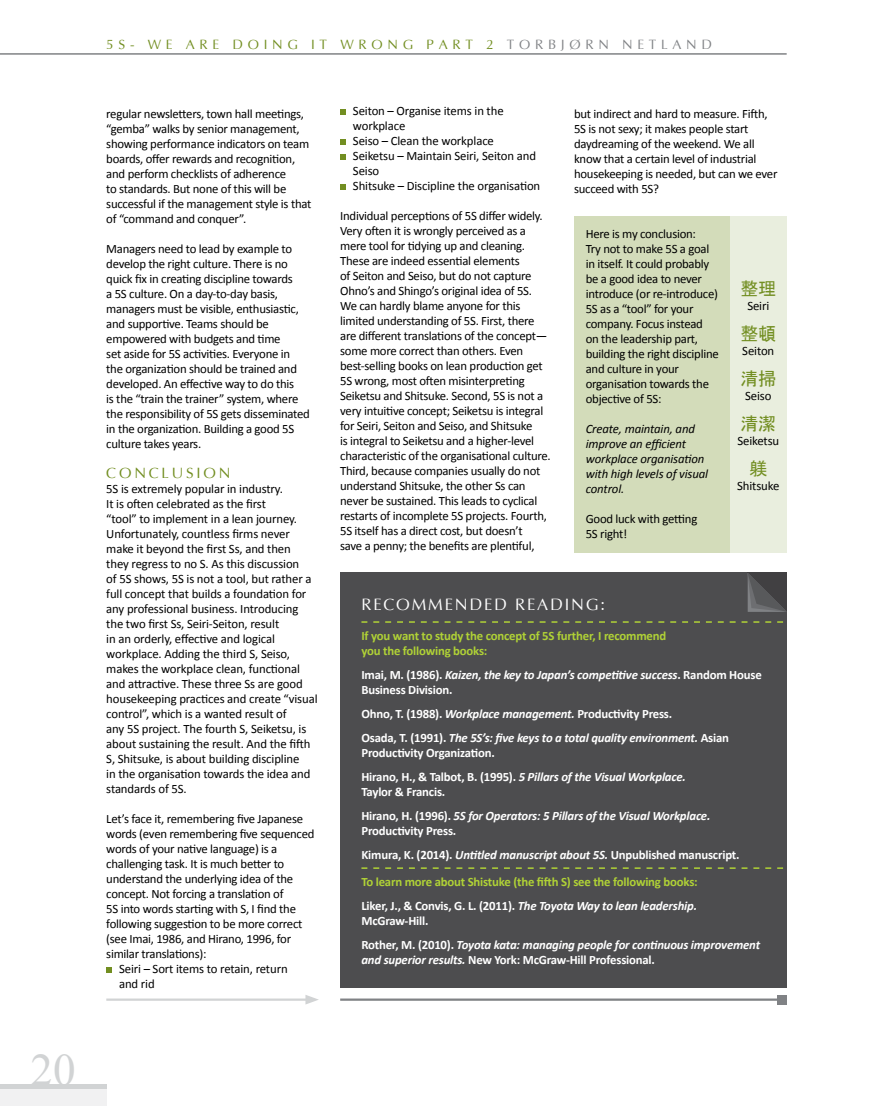
<style>
.page{position:relative;width:893px;height:1106px;background:#fff}
.page>*{position:absolute;margin:0;border:0;box-sizing:border-box;transform-origin:0 0}
.t1{font:45px "Times New Roman";color:#d1d3d4}
.t2{font:18px "MS Gothic";letter-spacing:-.01em;color:#728e21}
.t3{font:16.5px "Opulent";letter-spacing:.11em;color:#fff}
.t4{font:15px "Opulent";letter-spacing:.185em;color:#728e21}
.t5{font:13.5px "Opulent";letter-spacing:.35em;color:#728e21}
.t6{font:12.75px/15px "Calibri";letter-spacing:-.02em;color:#000}
.t7{font:700 12.75px/24px "Calibri";letter-spacing:-.015em;color:#fff}
.t8{font:italic 700 12.75px/24px "Calibri";letter-spacing:-.015em;color:#fff}
.t9{font:700 12.75px/15px "Calibri";letter-spacing:-.015em;color:#b0d236}
.t10{font:italic 12.75px/15px "Calibri";letter-spacing:-.01em;color:#000}
.s1{color:#808285}
.s2{font-style:italic}
.s3{font-style:normal}
.s4{color:#fff}
.s5{font-style:italic;color:#fff}
</style>
<div class="page">
<div style="left:574px;top:216px;width:156px;height:337px;background:#d3dcba"></div>
<div style="left:0;top:1086px;width:106px;height:20px;background:#f1f1f2"></div>
<hr style="left:0;top:1084px;width:106px;height:4px;background:#d1d3d4">
<hr style="left:340px;top:998px;width:442px;height:2px;background:#808285">
<div style="left:778px;top:995px;width:9px;height:9px;background:#808285"></div>
<hr style="left:106px;top:998px;width:204px;height:2px;background:#d1d3d4">
<svg style="left:305px;top:995px;width:14px;height:9px"></svg>
<svg style="left:106px;top:967px;width:6px;height:6px"></svg>
<svg style="left:340px;top:109px;width:6px;height:6px"></svg>
<svg style="left:340px;top:139px;width:6px;height:6px"></svg>
<svg style="left:340px;top:154px;width:6px;height:6px"></svg>
<svg style="left:340px;top:184px;width:6px;height:6px"></svg>
<hr style="left:0;top:53px;width:787px;height:2px;background:#808285">
<div style="left:340px;top:573px;width:447px;height:415px;background:#4d4d4f"></div>
<svg style="left:361px;top:621px;width:422px;height:2px"></svg>
<svg style="left:361px;top:867px;width:422px;height:2px"></svg>
<svg style="left:747px;top:573px;width:40px;height:39px"></svg>
<div style="left:730px;top:216px;width:57px;height:337px;background:#e9eede"></div>
<h1 class="t1" style="left:31px;top:1039px;width:46px">20</h1>
<p class="t5" style="left:106px;top:37px;width:607px">5S- WE ARE DOING IT WRONG PART 2 <span class="s1">TORBJØRN NETLAND</span></p>
<p class="t6" style="left:106px;top:105px;width:207px">regular newsletters, town hall meetings, “gemba” walks by senior management, showing performance indicators on team boards, offer rewards and recognition, and perform checklists of adherence<br>to standards. But none of this will be successful if the management style is that of “command and conquer”.</p>
<p class="t6" style="left:106px;top:240px;width:205px">Managers need to lead by example to develop the right culture. There is no quick fix in creating discipline towards<br>a 5S culture. On a day-to-day basis, managers must be visible, enthusiastic, and supportive. Teams should be empowered with budgets and time<br>set aside for 5S activities. Everyone in the organization should be trained and developed. An effective way to do this<br>is the “train the trainer” system, where the responsibility of 5S gets disseminated in the organization. Building a good 5S culture takes years.</p>
<p class="t4" style="left:106px;top:464px;width:126px">CONCLUSION</p>
<p class="t6" style="left:106px;top:480px;width:213px">5S is extremely popular in industry.<br>It is often celebrated as the first<br>“tool” to implement in a lean journey.<br>Unfortunately, countless firms never make it beyond the first Ss, and then<br>they regress to no S. As this discussion<br>of 5S shows, 5S is not a tool, but rather a full concept that builds a foundation for any professional business. Introducing the two first Ss, Seiri-Seiton, result<br>in an orderly, effective and logical workplace. Adding the third S, Seiso, makes the workplace clean, functional and attractive. These three Ss are good housekeeping practices and create “visual control”, which is a wanted result of<br>any 5S project. The fourth S, Seiketsu, is about sustaining the result. And the fifth S, Shitsuke, is about building discipline<br>in the organisation towards the idea and standards of 5S.</p>
<p class="t6" style="left:106px;top:810px;width:198px">Let’s face it, remembering five Japanese</p>
<p class="t6" style="left:106px;top:825px;width:210px">words (even remembering five sequenced</p>
<p class="t6" style="left:106px;top:840px;width:173px">words of your native language) is a</p>
<p class="t6" style="left:106px;top:855px;width:179px">challenging task. It is much better to</p>
<p class="t6" style="left:106px;top:870px;width:188px">understand the underlying idea of the</p>
<p class="t6" style="left:106px;top:885px;width:179px">concept. Not forcing a translation of</p>
<p class="t6" style="left:106px;top:900px;width:191px">5S into words starting with S, I find the</p>
<p class="t6" style="left:106px;top:915px;width:198px">following suggestion to be more correct</p>
<p class="t6" style="left:106px;top:930px;width:186px">(see Imai, 1986, and Hirano, 1996, for</p>
<p class="t6" style="left:106px;top:945px;width:102px">similar translations):</p>
<p class="t6" style="left:119px;top:960px;width:170px">Seiri – Sort items to retain, return</p>
<p class="t6" style="left:119px;top:975px;width:37px">and rid</p>
<p class="t6" style="left:353px;top:102px;width:189px">Seiton – Organise items in the workplace<br>Seiso – Clean the workplace<br>Seiketsu – Maintain Seiri, Seiton and<br>Seiso<br>Shitsuke – Discipline the organisation</p>
<p class="t6" style="left:340px;top:207px;width:212px">Individual perceptions of 5S differ widely.<br>Very often it is wrongly perceived as a mere tool for tidying up and cleaning.<br>These are indeed essential elements<br>of Seiton and Seiso, but do not capture Ohno’s and Shingo’s original idea of 5S.<br>We can hardly blame anyone for this limited understanding of 5S. First, there are different translations of the concept— some more correct than others. Even best-selling books on lean production get 5S wrong, most often misinterpreting Seiketsu and Shitsuke. Second, 5S is not a very intuitive concept; Seiketsu is integral for Seiri, Seiton and Seiso, and Shitsuke<br>is integral to Seiketsu and a higher-level characteristic of the organisational culture.<br>Third, because companies usually do not understand Shitsuke, the other Ss can never be sustained. This leads to cyclical restarts of incomplete 5S projects. Fourth, 5S itself has a direct cost, but doesn’t<br>save a penny; the benefits are plentiful,</p>
<p class="t6" style="left:574px;top:105px;width:205px">but indirect and hard to measure. Fifth, 5S is not sexy; it makes people start daydreaming of the weekend. We all know that a certain level of industrial housekeeping is needed, but can we ever succeed with 5S?</p>
<p class="t6" style="left:586px;top:225px;width:135px">Here is my conclusion:<br>Try not to make 5S a goal in itself. It could probably be a good idea to never introduce (or re-introduce)<br>5S as a “tool” for your company. Focus instead on the leadership part, building the right discipline and culture in your organisation towards the objective of 5S:</p>
<p class="t10" style="left:586px;top:420px;width:124px">Create, maintain, and improve an efficient workplace organisation with high levels of visual control.</p>
<p class="t6" style="left:586px;top:510px;width:113px">Good luck with getting<br>5S right!</p>
<h2 class="t2" style="left:740px;top:279px;width:37px">整理</h2>
<p class="t6" style="left:747px;top:297px;width:23px">Seiri</p>
<h2 class="t2" style="left:740px;top:324px;width:37px">整頓</h2>
<p class="t6" style="left:742px;top:342px;width:34px">Seiton</p>
<h2 class="t2" style="left:740px;top:369px;width:37px">清掃</h2>
<p class="t6" style="left:745px;top:387px;width:28px">Seiso</p>
<h2 class="t2" style="left:740px;top:414px;width:37px">清潔</h2>
<p class="t6" style="left:737px;top:432px;width:43px">Seiketsu</p>
<h2 class="t2" style="left:749px;top:459px;width:19px">躾</h2>
<p class="t6" style="left:737px;top:477px;width:44px">Shitsuke</p>
<p class="t3" style="left:361px;top:594px;width:245px">RECOMMENDED READING:</p>
<p class="t9" style="left:361px;top:627px;width:306px">If you want to study the concept of 5S further, I recommend you the following books:</p>
<p class="t7" style="left:361px;top:666px;width:402px;line-height:15px">Imai, M. (1986). <span class="s2">Kaizen, the key to Japan’s competitive success</span>. Random House<br>Business Division.</p>
<p class="t8" style="left:361px;top:701px;width:369px"><span class="s3">Ohno, T. (1988).</span> Workplace management. <span class="s3">Productivity Press.<br>Osada, T. (1991).</span> The 5S’s: five keys to a total quality environment. <span class="s3">Asian</span></p>
<p class="t7" style="left:361px;top:740px;width:326px">Productivity Organization.<br>Hirano, H., &amp; Talbot, B. (1995). <span class="s2">5 Pillars of the Visual Workplace.</span></p>
<p class="t8" style="left:361px;top:779px;width:350px"><span class="s3">Taylor &amp; Francis.<br>Hirano, H. (1996).</span> 5S for Operators: 5 Pillars of the Visual Workplace.</p>
<p class="t7" style="left:361px;top:818px;width:380px">Productivity Press.<br>Kimura, K. (2014). <span class="s2">Untitled manuscript about 5S.</span> Unpublished manuscript.</p>
<p class="t9" style="left:361px;top:869px;width:338px;line-height:24px">To learn more about Shistuke (the fifth S) see the following books:<br><span class="s4">Liker, J., &amp; Convis, G. L. (2011).</span> <span class="s5">The Toyota Way to lean leadership.</span></p>
<p class="t8" style="left:361px;top:908px;width:400px"><span class="s3">McGraw-Hill.<br>Rother, M. (2010).</span> Toyota kata: managing people for continuous improvement</p>
<p class="t7" style="left:361px;top:947px;width:295px"><span class="s2">and superior results.</span> New York: McGraw-Hill Professional.</p>
</div>
